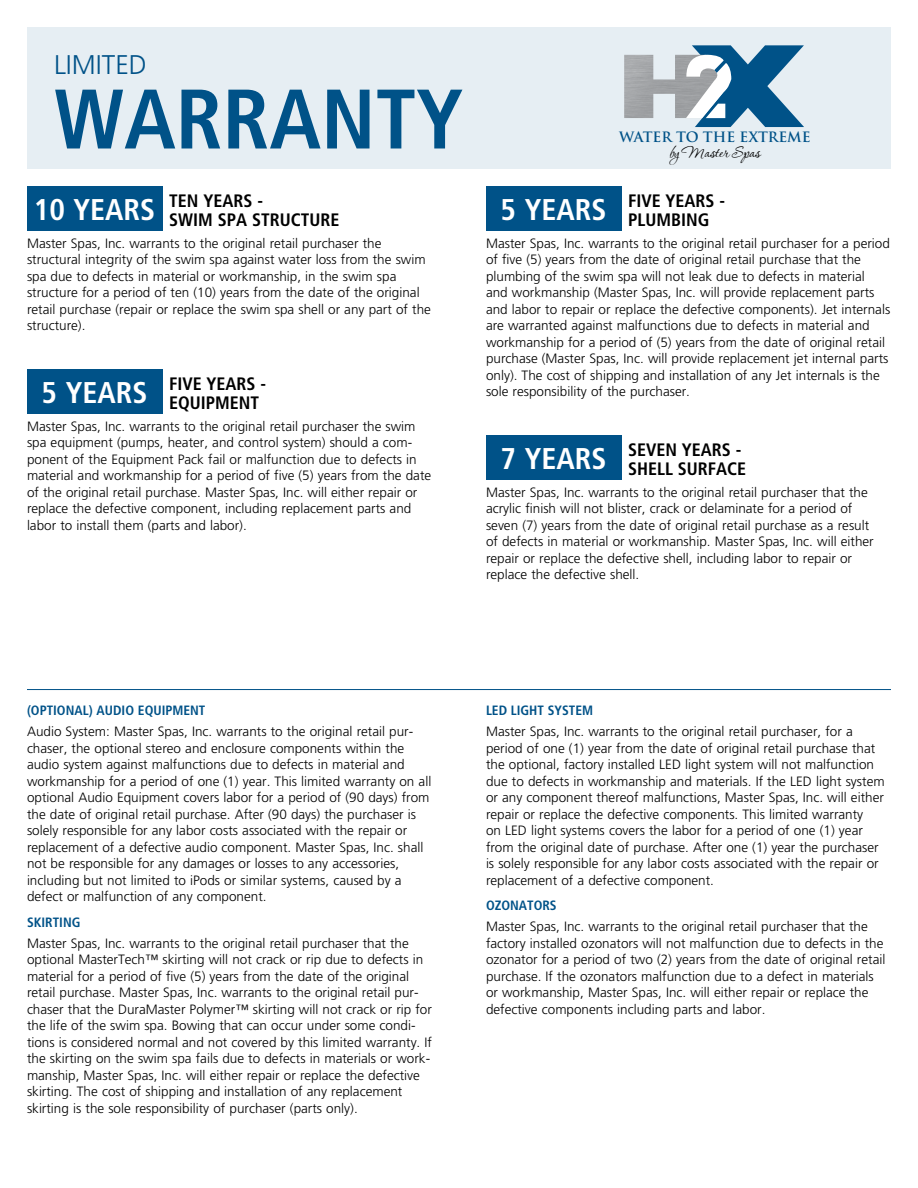
<style>
.page{position:relative;width:918px;height:1188px;background:#fff}
.page>*{position:absolute;margin:0;border:0;box-sizing:border-box;transform-origin:0 0}
.t1{font:700 condensed 84.3px "Frutiger";color:#005288}
.t2{font:300 27px "Frutiger";color:#005288}
.t3{font:19.65px "Corinthia";color:#000}
.t4{font:700 condensed 18px/19.5px "Frutiger";color:#000}
.t5{font:700 13.95px "Trajan Pro";color:#005288}
.t6{font:300 13.5px/16.5px "Frutiger";color:#000}
.t7{font:700 condensed 13.5px "Frutiger";color:#005288}
.s1{font-size:30px;color:#fff}
</style>
<div class="page">
<div style="left:27px;top:27px;width:864px;height:142px;background:#e6eef3"></div>
<div style="left:27px;top:187px;width:136px;height:44px;background:#005288"></div>
<div style="left:27px;top:370px;width:136px;height:44px;background:#005288"></div>
<div style="left:486px;top:187px;width:136px;height:44px;background:#005288"></div>
<div style="left:486px;top:436px;width:136px;height:44px;background:#005288"></div>
<hr style="left:27px;top:689px;width:864px;height:1px;background:#005288">
<img style="left:624px;top:55px;width:62px;height:63px">
<svg style="left:686px;top:45px;width:118px;height:82px"></svg>
<h2 class="t2" style="left:54px;top:50px;width:94px">LIMITED</h2>
<h1 class="t1" style="left:54px;top:69px;width:411px">WARRANTY</h1>
<h3 class="t4" style="left:169px;top:191px;width:172px;text-indent:-135px"><span class="s1">10 YEARS</span> TEN YEARS -<br>SWIM SPA STRUCTURE</h3>
<p class="t6" style="left:27px;top:235px;width:405px">Master Spas, Inc. warrants to the original retail purchaser the structural integrity of the swim spa against water loss from the swim spa due to defects in material or workmanship, in the swim spa structure for a period of ten (10) years from the date of the original retail purchase (repair or replace the swim spa shell or any part of the structure).</p>
<h3 class="t4" style="left:169px;top:374px;width:99px;text-indent:-127px"><span class="s1">5 YEARS</span> FIVE YEARS -<br>EQUIPMENT</h3>
<p class="t6" style="left:27px;top:418px;width:406px">Master Spas, Inc. warrants to the original retail purchaser the swim spa equipment (pumps, heater, and control system) should a com&shy;ponent of the Equipment Pack fail or malfunction due to defects in material and workmanship for a period of five (5) years from the date of the original retail purchase. Master Spas, Inc. will either repair or replace the defective component, including replacement parts and labor to install them (parts and labor).</p>
<p class="t5" style="left:619px;top:129px;width:193px">WATER TO THE EXTREME</p>
<h3 class="t3" style="left:669px;top:142px;width:92px">by Master Spas</h3>
<h3 class="t4" style="left:628px;top:191px;width:99px;text-indent:-127px"><span class="s1">5 YEARS</span> FIVE YEARS -<br>PLUMBING</h3>
<p class="t6" style="left:486px;top:235px;width:406px">Master Spas, Inc. warrants to the original retail purchaser for a period of five (5) years from the date of original retail purchase that the plumbing of the swim spa will not leak due to defects in material<br>and workmanship (Master Spas, Inc. will provide replacement parts and labor to repair or replace the defective components). Jet internals are warranted against malfunctions due to defects in material and workmanship for a period of (5) years from the date of original retail purchase (Master Spas, Inc. will provide replacement jet internal parts only). The cost of shipping and installation of any Jet internals is the sole responsibility of the purchaser.</p>
<h3 class="t4" style="left:501px;top:440px;width:247px;text-align:right"><span class="s1">7 YEARS</span> SEVEN YEARS -<br>SHELL SURFACE</h3>
<p class="t6" style="left:486px;top:484px;width:389px">Master Spas, Inc. warrants to the original retail purchaser that the acrylic finish will not blister, crack or delaminate for a period of seven (7) years from the date of original retail purchase as a result of defects in material or workmanship. Master Spas, Inc. will either repair or replace the defective shell, including labor to repair or replace the defective shell.</p>
<p class="t7" style="left:27px;top:703px;width:180px">(OPTIONAL) AUDIO EQUIPMENT</p>
<p class="t6" style="left:27px;top:724px;width:406px">Audio System: Master Spas, Inc. warrants to the original retail pur&shy;chaser, the optional stereo and enclosure components within the audio system against malfunctions due to defects in material and workmanship for a period of one (1) year. This limited warranty on all optional Audio Equipment covers labor for a period of (90 days) from the date of original retail purchase. After (90 days) the purchaser is solely responsible for any labor costs associated with the repair or replacement of a defective audio component. Master Spas, Inc. shall not be responsible for any damages or losses to any accessories, including but not limited to iPods or similar systems, caused by a defect or malfunction of any component.</p>
<p class="t7" style="left:27px;top:914px;width:55px">SKIRTING</p>
<p class="t6" style="left:27px;top:935px;width:406px">Master Spas, Inc. warrants to the original retail purchaser that the optional MasterTech™ skirting will not crack or rip due to defects in material for a period of five (5) years from the date of the original retail purchase. Master Spas, Inc. warrants to the original retail pur&shy;chaser that the DuraMaster Polymer™ skirting will not crack or rip for the life of the swim spa. Bowing that can occur under some condi&shy;tions is considered normal and not covered by this limited warranty. If the skirting on the swim spa fails due to defects in materials or work&shy;manship, Master Spas, Inc. will either repair or replace the defective skirting. The cost of shipping and installation of any replacement skirting is the sole responsibility of purchaser (parts only).</p>
<p class="t7" style="left:486px;top:703px;width:109px">LED LIGHT SYSTEM</p>
<p class="t6" style="left:486px;top:724px;width:400px">Master Spas, Inc. warrants to the original retail purchaser, for a period of one (1) year from the date of original retail purchase that the optional, factory installed LED light system will not malfunction due to defects in workmanship and materials. If the LED light system or any component thereof malfunctions, Master Spas, Inc. will either repair or replace the defective components. This limited warranty<br>on LED light systems covers the labor for a period of one (1) year from the original date of purchase. After one (1) year the purchaser is solely responsible for any labor costs associated with the repair or replacement of a defective component.</p>
<p class="t7" style="left:486px;top:898px;width:72px">OZONATORS</p>
<p class="t6" style="left:486px;top:919px;width:401px">Master Spas, Inc. warrants to the original retail purchaser that the factory installed ozonators will not malfunction due to defects in the ozonator for a period of two (2) years from the date of original retail purchase. If the ozonators malfunction due to a defect in materials or workmanship, Master Spas, Inc. will either repair or replace the defective components including parts and labor.</p>
</div>
